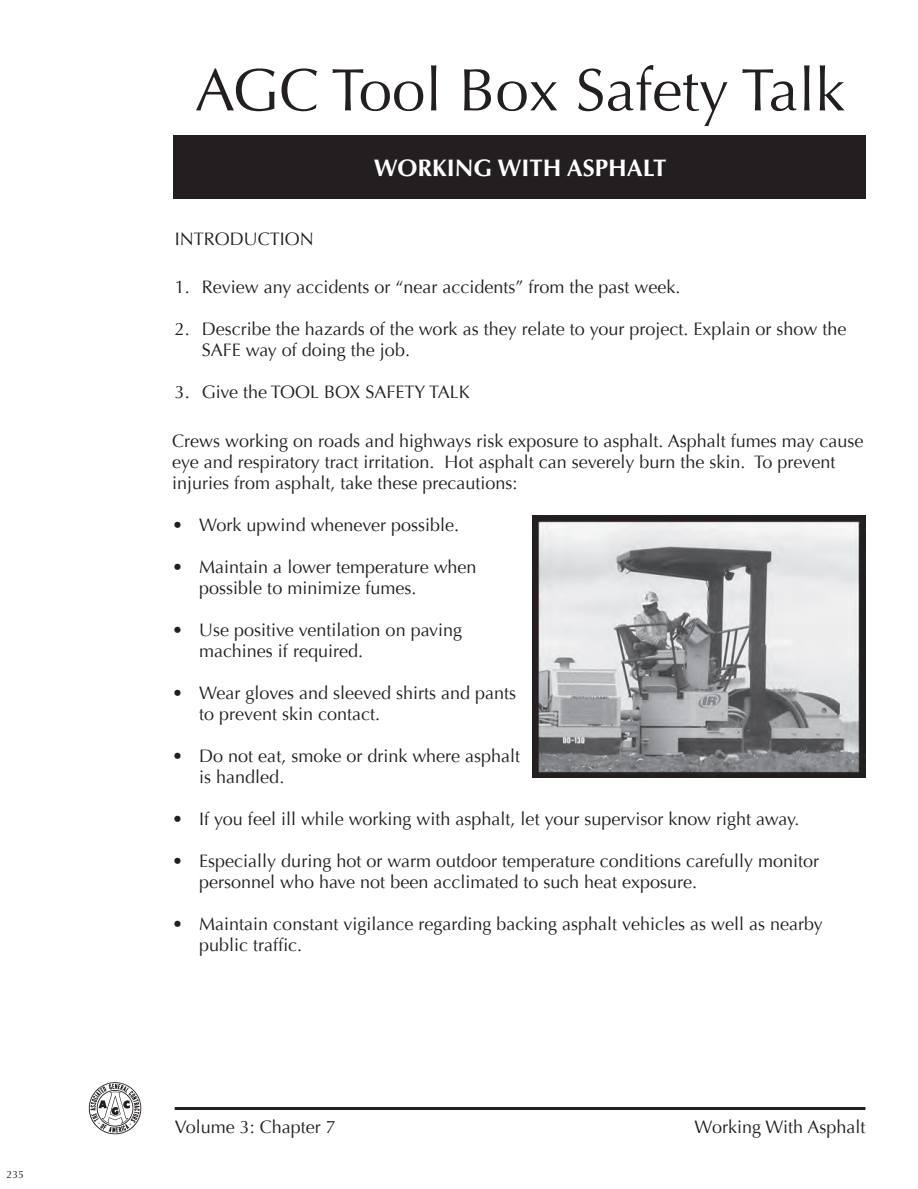
<style>
.page{position:relative;width:918px;height:1189px;background:#fff}
.page>*{position:absolute;margin:0;border:0;box-sizing:border-box;transform-origin:0 0}
.t1{font:60px "Optima";color:#231f20}
.t2{font:700 24px "Optima";color:#fff}
.t3{font:18px/21px "Optima";color:#231f20}
.t4{font:10.5px "Optima";color:#231f20}
</style>
<div class="page">
<div style="left:173px;top:135px;width:692px;height:64px;background:#231f20"></div>
<hr style="left:175px;top:1107px;width:690px;height:3px;background:#231f20">
<img style="left:88px;top:1082px;width:54px;height:53px">
<img style="left:532px;top:516px;width:333px;height:262px">
<p class="t4" style="left:7px;top:1170px;width:19px">235</p>
<p class="t1" style="left:195px;top:55px;width:652px">AGC Tool Box Safety Talk</p>
<p class="t2" style="left:374px;top:158px;width:294px">WORKING WITH ASPHALT</p>
<p class="t3" style="left:175px;top:229px;width:141px">INTRODUCTION</p>
<p class="t3" style="left:175px;top:277px;width:507px">1. Review any accidents or “near accidents” from the past week.</p>
<p class="t3" style="left:202px;top:319px;width:646px;text-indent:-27px">2. Describe the hazards of the work as they relate to your project. Explain or show the<br>SAFE way of doing the job.</p>
<p class="t3" style="left:175px;top:382px;width:297px">3. Give the TOOL BOX SAFETY TALK</p>
<p class="t3" style="left:172px;top:430px;width:692px">Crews working on roads and highways risk exposure to asphalt. Asphalt fumes may cause eye and respiratory tract irritation. Hot asphalt can severely burn the skin. To prevent injuries from asphalt, take these precautions:</p>
<p class="t3" style="left:199px;top:514px;width:261px">Work upwind whenever possible.</p>
<p class="t3" style="left:199px;top:556px;width:279px">Maintain a lower temperature when possible to minimize fumes.</p>
<p class="t3" style="left:199px;top:619px;width:264px">Use positive ventilation on paving machines if required.</p>
<p class="t3" style="left:199px;top:682px;width:318px">Wear gloves and sleeved shirts and pants to prevent skin contact.</p>
<p class="t3" style="left:199px;top:745px;width:322px">Do not eat, smoke or drink where asphalt is handled.</p>
<p class="t3" style="left:199px;top:808px;width:602px">If you feel ill while working with asphalt, let your supervisor know right away.</p>
<p class="t3" style="left:199px;top:850px;width:621px">Especially during hot or warm outdoor temperature conditions carefully monitor personnel who have not been acclimated to such heat exposure.</p>
<p class="t3" style="left:199px;top:913px;width:625px">Maintain constant vigilance regarding backing asphalt vehicles as well as nearby public traffic.</p>
<p class="t3" style="left:172px;top:514px;width:12px">•</p>
<p class="t3" style="left:172px;top:556px;width:12px">•</p>
<p class="t3" style="left:172px;top:619px;width:12px">•</p>
<p class="t3" style="left:172px;top:682px;width:12px">•</p>
<p class="t3" style="left:172px;top:745px;width:12px">•</p>
<p class="t3" style="left:172px;top:808px;width:12px">•</p>
<p class="t3" style="left:172px;top:850px;width:12px">•</p>
<p class="t3" style="left:172px;top:913px;width:12px">•</p>
<p class="t3" style="left:175px;top:1117px;width:163px">Volume 3: Chapter 7</p>
<p class="t3" style="left:694px;top:1117px;width:172px">Working With Asphalt</p>
</div>
